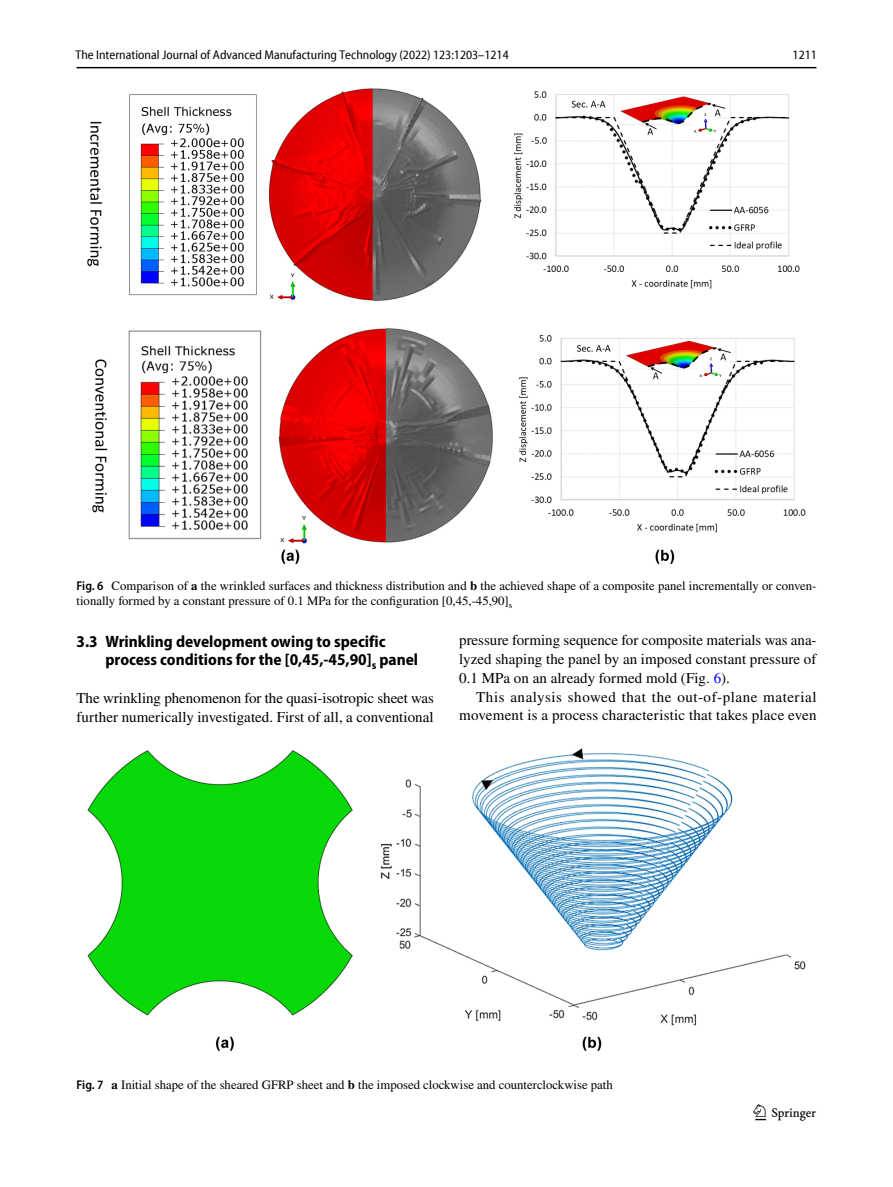
<style>
.page{position:relative;width:893px;height:1187px;background:#fff}
.page>*{position:absolute;margin:0;border:0;box-sizing:border-box;transform-origin:0 0}
.t1{font:22.5px "Springnew Regular 3";color:#000}
.t2{font:700 semi-condensed 16.5px/18.8px "Myriad Pro";color:#000}
.t3{font:15px/18.8px "STIX";letter-spacing:.005em;color:#000}
.t4{font:12.75px/15px "STIX";color:#000}
.t5{font:semi-condensed 12.75px "Myriad Pro Unic";color:#000}
.s1{font-family:"Myriad Pro";font-weight:600;font-stretch:semi-condensed}
.s2{font-weight:700}
.s3{color:#00f}
</style>
<div class="page">
<hr style="left:77px;top:67px;width:739px;height:1px;background:#000">
<img style="left:87px;top:88px;width:719px;height:477px">
<img style="left:87px;top:748px;width:719px;height:303px">
<p class="t5" style="left:76px;top:50px;width:435px">The International Journal of Advanced Manufacturing Technology (2022) 123:1203–1214</p>
<p class="t5" style="left:793px;top:50px;width:26px">1211</p>
<p class="t4" style="left:77px;top:578px;width:741px"><span class="s1">Fig. 6</span> Comparison of <span class="s2">a</span> the wrinkled surfaces and thickness distribution and <span class="s2">b</span> the achieved shape of a composite panel incrementally or conven&shy;tionally formed by a constant pressure of 0.1 MPa for the configuration [0,45,-45,90]<sub>s</sub></p>
<p class="t2" style="left:105px;top:631px;width:314px;text-indent:-29px">3.3 Wrinkling development owing to specific process conditions for the [0,45,‑45,90]<sub>s</sub> panel</p>
<p class="t3" style="left:77px;top:689px;width:359px">The wrinkling phenomenon for the quasi-isotropic sheet was further numerically investigated. First of all, a conventional</p>
<p class="t3" style="left:459px;top:632px;width:359px;text-align:justify">pressure forming sequence for composite materials was ana&shy;lyzed shaping the panel by an imposed constant pressure of 0.1 MPa on an already formed mold (Fig. <span class="s3">6</span>).</p>
<p class="t3" style="left:459px;top:688px;width:359px;text-align:right">This analysis showed that the out-of-plane material movement is a process characteristic that takes place even</p>
<p class="t4" style="left:77px;top:1077px;width:538px"><span class="s1">Fig. 7</span> <span class="s2">a</span> Initial shape of the sheared GFRP sheet and <span class="s2">b</span> the imposed clockwise and counterclockwise path</p>
<h1 class="t1" style="left:755px;top:1104px;width:62px">1 3</h1>
</div>
